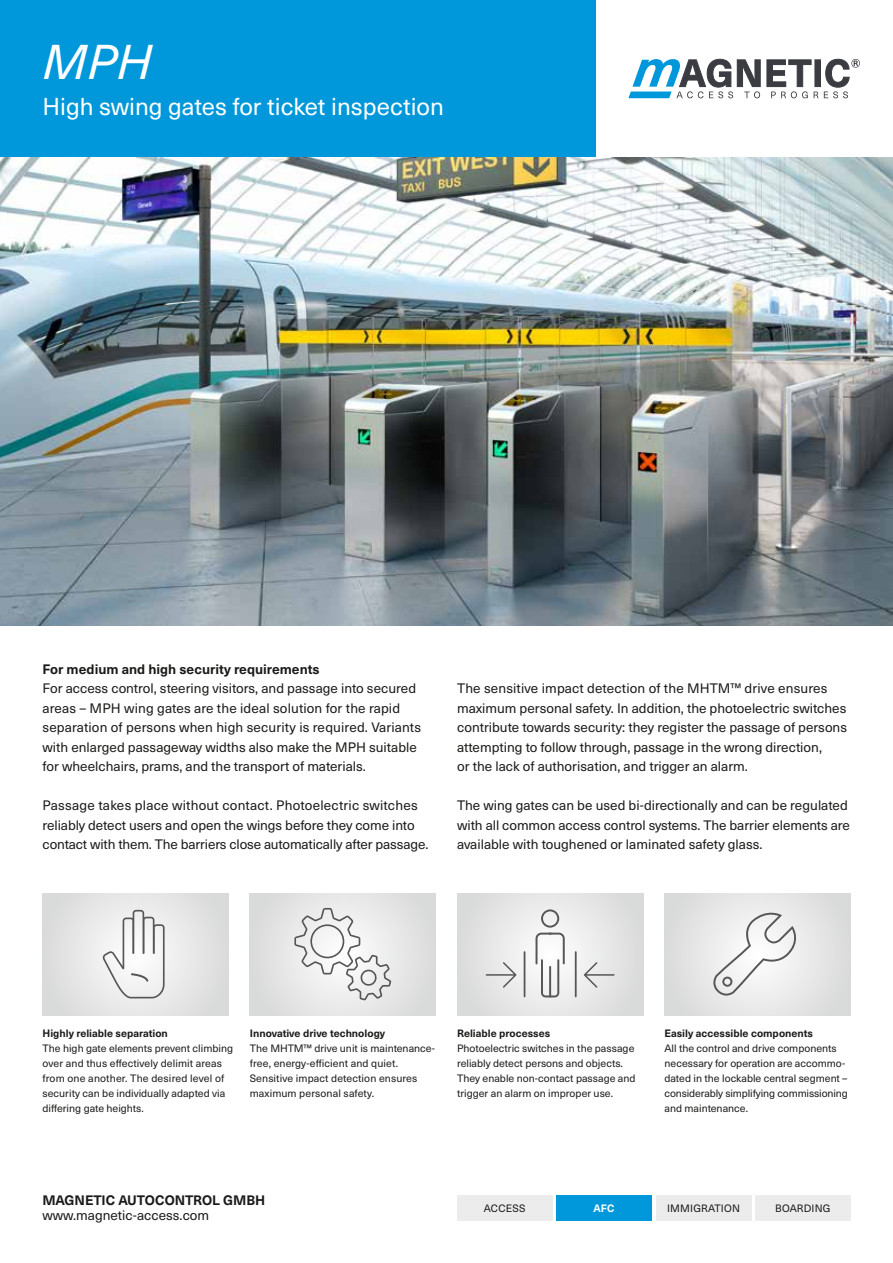
<style>
.page{position:relative;width:893px;height:1263px;background:#fff}
.page>*{position:absolute;margin:0;border:0;box-sizing:border-box;transform-origin:0 0}
.t1{font:italic 48px "Neue Haas Unica Pro";color:#fff}
.t2{font:24px "Neue Haas Unica Pro";color:#fff}
.t3{font:13.5px/19.5px "Neue Haas Unica Pro";color:#1a1a18}
.t4{font:700 13.5px "Neue Haas Unica Pro";color:#1a1a18}
.t5{font:10.5px/15px "Neue Haas Unica Pro";color:#1a1a18}
.t6{font:700 10.5px "Neue Haas Unica Pro";color:#1a1a18}
.t7{font:10.5px "Neue Haas Unica Pro";letter-spacing:.02em;color:#1a1a18}
.t8{font:700 10.5px "Neue Haas Unica Pro";color:#fff}
</style>
<div class="page">
<div style="left:457px;top:1195px;width:95px;height:25px;background:#ececed"></div>
<div style="left:556px;top:1195px;width:96px;height:25px;background:#0098da"></div>
<div style="left:656px;top:1195px;width:95px;height:25px;background:#ececed"></div>
<div style="left:755px;top:1195px;width:95px;height:25px;background:#ececed"></div>
<div style="left:815px;top:60px;width:5px;height:27px;background:#3a3c42"></div>
<svg style="left:628px;top:59px;width:132px;height:39px"></svg>
<svg style="left:767px;top:60px;width:51px;height:38px"></svg>
<svg style="left:824px;top:59px;width:36px;height:39px"></svg>
<div style="left:0;top:0;width:595px;height:157px;background:#0098da"></div>
<div style="left:250px;top:893px;width:186px;height:122px;background:#e1e2e2"></div>
<svg style="left:294px;top:908px;width:97px;height:92px"></svg>
<img style="left:0;top:157px;width:893px;height:468px">
<div style="left:43px;top:893px;width:186px;height:122px;background:#e4e4e4"></div>
<svg style="left:102px;top:910px;width:63px;height:88px"></svg>
<svg style="left:457px;top:893px;width:186px;height:122px"></svg>
<svg style="left:535px;top:909px;width:30px;height:88px"></svg>
<hr style="left:549px;top:966px;width:2px;height:31px;background:#565656">
<hr style="left:524px;top:952px;width:1px;height:44px;background:#565656">
<hr style="left:575px;top:952px;width:2px;height:44px;background:#565656">
<svg style="left:486px;top:962px;width:30px;height:26px"></svg>
<svg style="left:584px;top:962px;width:31px;height:26px"></svg>
<div style="left:664px;top:893px;width:186px;height:122px;background:#e2e2e2"></div>
<svg style="left:709px;top:907px;width:96px;height:91px"></svg>
<h1 class="t1" style="left:43px;top:34px;width:111px">MPH</h1>
<h2 class="t2" style="left:43px;top:92px;width:403px">High swing gates for ticket inspection</h2>
<p class="t4" style="left:43px;top:661px;width:279px">For medium and high security requirements</p>
<p class="t3" style="left:43px;top:679px;width:380px">For access control, steering visitors, and passage into secured areas – MPH wing gates are the ideal solution for the rapid separation of persons when high security is required. Variants with enlarged passageway widths also make the MPH suitable for wheelchairs, prams, and the transport of materials.</p>
<p class="t3" style="left:43px;top:796px;width:387px">Passage takes place without contact. Photoelectric switches reliably detect users and open the wings before they come into contact with them. The barriers close automatically after passage.</p>
<p class="t3" style="left:457px;top:679px;width:391px">The sensitive impact detection of the MHTM™ drive ensures maximum personal safety. In addition, the photoelectric switches contribute towards security: they register the passage of persons attempting to follow through, passage in the wrong direction,<br>or the lack of authorisation, and trigger an alarm.</p>
<p class="t3" style="left:457px;top:796px;width:394px">The wing gates can be used bi-directionally and can be regulated with all common access control systems. The barrier elements are available with toughened or laminated safety glass.</p>
<p class="t6" style="left:43px;top:1027px;width:127px">Highly reliable separation</p>
<p class="t5" style="left:43px;top:1041px;width:192px">The high gate elements prevent climbing over and thus effectively delimit areas from one another. The desired level of security can be individually adapted via differing gate heights.</p>
<p class="t6" style="left:250px;top:1027px;width:137px">Innovative drive technology</p>
<p class="t5" style="left:250px;top:1041px;width:187px">The MHTM™ drive unit is maintenance&shy;free, energy-efficient and quiet.<br>Sensitive impact detection ensures maximum personal safety.</p>
<p class="t6" style="left:457px;top:1027px;width:95px">Reliable processes</p>
<p class="t5" style="left:457px;top:1041px;width:180px">Photoelectric switches in the passage reliably detect persons and objects.<br>They enable non-contact passage and trigger an alarm on improper use.</p>
<p class="t6" style="left:664px;top:1027px;width:150px">Easily accessible components</p>
<p class="t5" style="left:664px;top:1041px;width:185px">All the control and drive components necessary for operation are accommo&shy;dated in the lockable central segment – considerably simplifying commissioning and maintenance.</p>
<p class="t4" style="left:43px;top:1192px;width:224px">MAGNETIC AUTOCONTROL GMBH</p>
<p class="t3" style="left:43px;top:1206px;width:168px">www.magnetic-access.com</p>
<p class="t5" style="left:484px;top:1201px;width:43px">ACCESS</p>
<p class="t8" style="left:594px;top:1201px;width:23px">AFC</p>
<p class="t7" style="left:667px;top:1202px;width:74px">IMMIGRATION</p>
<p class="t7" style="left:775px;top:1202px;width:57px">BOARDING</p>
</div>
